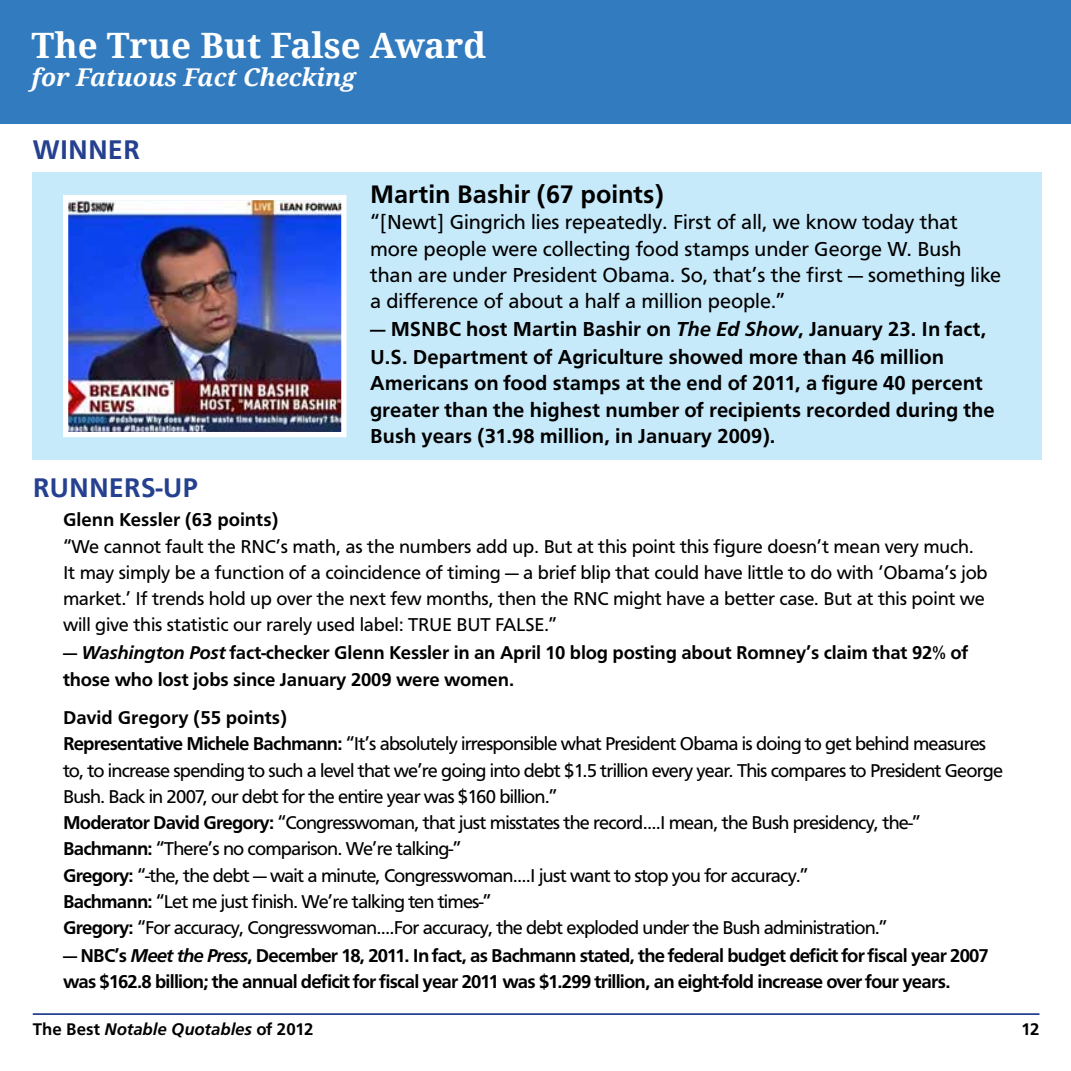
<style>
.page{position:relative;width:1071px;height:1071px;background:#fff}
.page>*{position:absolute;margin:0;border:0;box-sizing:border-box;transform-origin:0 0}
.t1{font:700 35px "Droid Serif";color:#fff}
.t2{font:700 28px "Carto Gothic Std";color:#25408f}
.t3{font:700 26.25px "Carto Gothic Std";color:#000}
.t4{font:italic 700 24.5px "Droid Serif";color:#fff}
.t5{font:700 21px/26.6px "Carto Gothic Std";color:#000}
.t6{font:21px/26.2px "Carto Gothic Std";color:#000}
.t7{font:19.25px/26.2px "Carto Gothic Std";letter-spacing:-.04em;color:#000}
.t8{font:19.25px/26.2px "Carto Gothic Std";letter-spacing:-.01em;color:#000}
.t9{font:700 19.25px/26.2px "Carto Gothic Std";letter-spacing:-.04em;color:#000}
.t10{font:700 19.25px/26.2px "Carto Gothic Std";letter-spacing:-.01em;color:#000}
.t11{font:700 19.25px "Carto Gothic Std";color:#000}
.t12{font:italic 700 17.5px "Carto Gothic Std";letter-spacing:-.005em;color:#000}
.t13{font:700 17.5px "Carto Gothic Std";color:#000}
.s1{font-style:italic}
.s2{font-weight:700}
.s3{font-style:normal}
</style>
<div class="page">
<hr style="left:33px;top:1013px;width:1007px;height:2px;background:#25408f">
<div style="left:0;top:0;width:1071px;height:123px;background:#327bbf"></div>
<div style="left:33px;top:172px;width:1009px;height:288px;background:#c7eafb"></div>
<img style="left:69px;top:201px;width:271px;height:230px">
<div style="left:63px;top:195px;width:283px;height:242px;border:5px solid #fff"></div>
<h1 class="t1" style="left:32px;top:24px;width:456px">The True But False Award</h1>
<p class="t4" style="left:32px;top:62px;width:326px">for Fatuous Fact Checking</p>
<h2 class="t2" style="left:33px;top:134px;width:108px">WINNER</h2>
<h2 class="t2" style="left:33px;top:471px;width:167px">RUNNERS-UP</h2>
<h3 class="t3" style="left:370px;top:179px;width:295px">Martin Bashir (67 points)</h3>
<p class="t6" style="left:370px;top:209px;width:633px">“[Newt] Gingrich lies repeatedly. First of all, we know today that more people were collecting food stamps under George W. Bush than are under President Obama. So, that’s the first — something like a difference of about a half a million people.”</p>
<p class="t5" style="left:370px;top:316px;width:626px">— MSNBC host Martin Bashir on <span class="s1">The Ed Show</span>, January 23. In fact, U.S. Department of Agriculture showed more than 46 million Americans on food stamps at the end of 2011, a figure 40 percent greater than the highest number of recipients recorded during the Bush years (31.98 million, in January 2009).</p>
<p class="t11" style="left:63px;top:509px;width:217px">Glenn Kessler (63 points)</p>
<p class="t8" style="left:63px;top:533px;width:926px">“We cannot fault the RNC’s math, as the numbers add up. But at this point this figure doesn’t mean very much.<br>It may simply be a function of a coincidence of timing — a brief blip that could have little to do with ‘Obama’s job market.’ If trends hold up over the next few months, then the RNC might have a better case. But at this point we will give this statistic our rarely used label: TRUE BUT FALSE.”</p>
<p class="t10" style="left:63px;top:640px;width:907px">— <span class="s1">Washington Post</span> fact-checker Glenn Kessler in an April 10 blog posting about Romney’s claim that 92% of those who lost jobs since January 2009 were women.</p>
<p class="t7" style="left:63px;top:705px;width:942px"><span class="s2">David Gregory (55 points)<br>Representative Michele Bachmann:</span> “It’s absolutely irresponsible what President Obama is doing to get behind measures to, to increase spending to such a level that we’re going into debt $1.5 trillion every year. This compares to President George Bush. Back in 2007, our debt for the entire year was $160 billion.”<br><span class="s2">Moderator David Gregory:</span> “Congresswoman, that just misstates the record....I mean, the Bush presidency, the-” <span class="s2">Bachmann:</span> “There’s no comparison. We’re talking-”<br><span class="s2">Gregory:</span> “-the, the debt — wait a minute, Congresswoman....I just want to stop you for accuracy.”<br><span class="s2">Bachmann:</span> “Let me just finish. We’re talking ten times-”<br><span class="s2">Gregory:</span> “For accuracy, Congresswoman....For accuracy, the debt exploded under the Bush administration.”</p>
<p class="t9" style="left:63px;top:943px;width:927px">— NBC’s <span class="s1">Meet the Press</span>, December 18, 2011. In fact, as Bachmann stated, the federal budget deficit for fiscal year 2007 was $162.8 billion; the annual deficit for fiscal year 2011 was $1.299 trillion, an eight-fold increase over four years.</p>
<p class="t12" style="left:33px;top:1019px;width:282px"><span class="s3">The Best</span> Notable Quotables <span class="s3">of 2012</span></p>
<p class="t13" style="left:1021px;top:1019px;width:20px">12</p>
</div>
